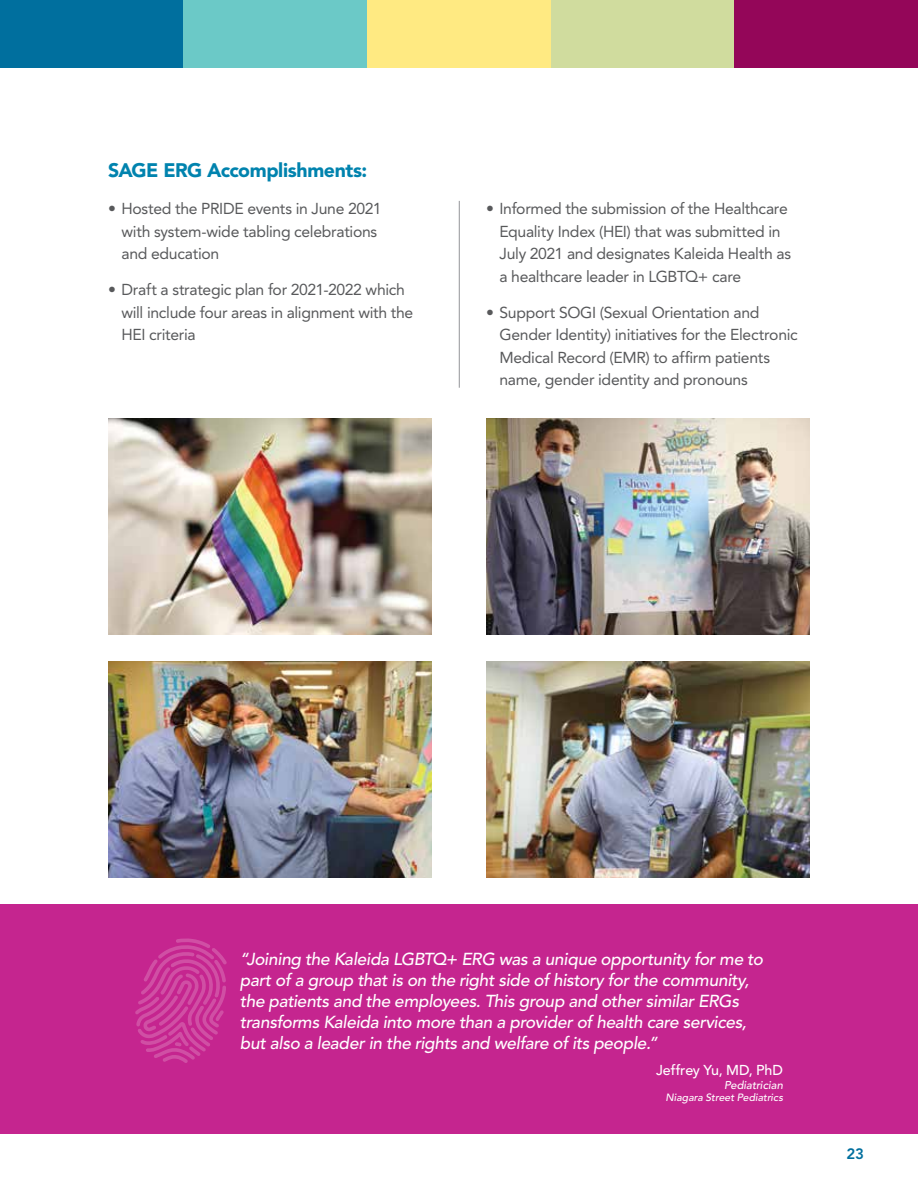
<style>
.page{position:relative;width:918px;height:1188px;background:#fff}
.page>*{position:absolute;margin:0;border:0;box-sizing:border-box;transform-origin:0 0}
.t1{font:900 19.5px "Avenir LT Std";letter-spacing:-.02em;color:#0083ae}
.t2{font:italic 500 17.25px/21px "Avenir LT Std";letter-spacing:-.02em;color:#fff}
.t3{font:15.75px/22.5px "Avenir LT Std";letter-spacing:-.02em;color:#58595b}
.t4{font:800 15px "Avenir LT Std";color:#006f9e}
.t5{font:500 14.25px "Avenir LT Std";letter-spacing:-.005em;color:#fff}
.t6{font:italic 500 11.25px "Avenir LT Std";color:#fff}
.t7{font:italic 500 10.5px "Avenir LT Std";color:#fff}
</style>
<div class="page">
<hr style="left:459px;top:201px;width:1px;height:187px;background:#939598">
<div style="left:0;top:0;width:184px;height:68px;background:#006f9e"></div>
<div style="left:184px;top:0;width:183px;height:68px;background:#6bc9c7"></div>
<div style="left:367px;top:0;width:184px;height:68px;background:#ffea82"></div>
<div style="left:551px;top:0;width:183px;height:68px;background:#d0dc9e"></div>
<div style="left:734px;top:0;width:184px;height:68px;background:#940659"></div>
<img style="left:108px;top:418px;width:324px;height:216px">
<img style="left:486px;top:418px;width:324px;height:216px">
<img style="left:108px;top:662px;width:324px;height:216px">
<img style="left:486px;top:662px;width:324px;height:216px">
<div style="left:0;top:904px;width:918px;height:230px;background:#c5258f"></div>
<svg style="left:135px;top:938px;width:92px;height:125px"></svg>
<p class="t1" style="left:108px;top:158px;width:261px">SAGE ERG Accomplishments:</p>
<p class="t3" style="left:121px;top:198px;width:262px;text-indent:-13px">• Hosted the PRIDE events in June 2021 with system-wide tabling celebrations and education</p>
<p class="t3" style="left:121px;top:279px;width:293px;text-indent:-13px">• Draft a strategic plan for 2021-2022 which will include four areas in alignment with the<br>HEI criteria</p>
<p class="t3" style="left:499px;top:198px;width:293px;text-indent:-13px">• Informed the submission of the Healthcare Equality Index (HEI) that was submitted in July 2021 and designates Kaleida Health as a healthcare leader in LGBTQ+ care</p>
<p class="t3" style="left:499px;top:301px;width:300px;text-indent:-13px">• Support SOGI (Sexual Orientation and Gender Identity) initiatives for the Electronic Medical Record (EMR) to affirm patients name, gender identity and pronouns</p>
<p class="t2" style="left:240px;top:949px;width:525px">“Joining the Kaleida LGBTQ+ ERG was a unique opportunity for me to part of a group that is on the right side of history for the community, the patients and the employees. This group and other similar ERGs transforms Kaleida into more than a provider of health care services, but also a leader in the rights and welfare of its people.”</p>
<p class="t5" style="left:656px;top:1061px;width:128px">Jeffrey Yu, MD, PhD</p>
<p class="t6" style="left:724px;top:1078px;width:60px">Pediatrician</p>
<p class="t7" style="left:666px;top:1092px;width:119px">Niagara Street Pediatrics</p>
<p class="t4" style="left:847px;top:1145px;width:19px">23</p>
</div>
